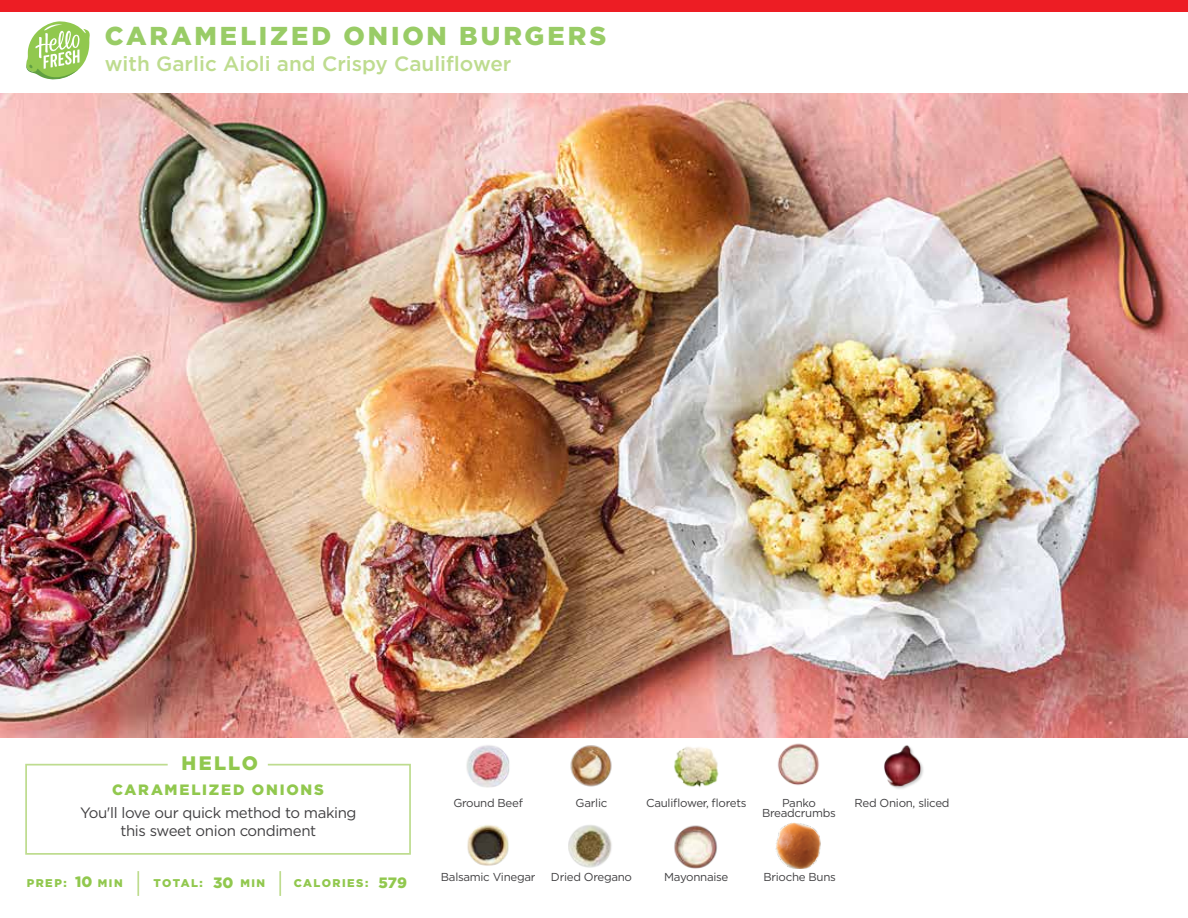
<style>
.page{position:relative;width:1188px;height:918px;background:#fff}
.page>*{position:absolute;margin:0;border:0;box-sizing:border-box;transform-origin:0 0}
.t1{font:900 25.8px "Gotham";letter-spacing:.11em;color:#9c6}
.t2{font:500 20.7px "Gotham";color:#bedc8f}
.t3{font:900 19.5px "Gotham";letter-spacing:.105em;color:#91c84e}
.t4{font:15px/18px "Gotham";letter-spacing:-.025em;color:#414042;text-align:center}
.t5{font:900 15px "Gotham";letter-spacing:.115em;color:#91c84e}
.t6{font:11.55px/10.5px "Gotham";letter-spacing:-.025em;color:#414042;text-align:center}
.t7{font:900 11.25px "Gotham";letter-spacing:.125em;color:#91c84e}
.t8{font:900 10.95px "Gotham";letter-spacing:.135em;color:#91c84e}
</style>
<div class="page">
<div style="left:0;top:0;width:1188px;height:12px;background:#ed1d24"></div>
<img style="left:0;top:93px;width:1188px;height:644px">
<svg style="left:25px;top:763px;width:386px;height:92px"></svg>
<img style="left:466px;top:745px;width:44px;height:43px">
<img style="left:467px;top:825px;width:42px;height:41px">
<img style="left:674px;top:747px;width:45px;height:40px">
<img style="left:674px;top:825px;width:43px;height:44px">
<img style="left:568px;top:825px;width:44px;height:43px">
<img style="left:776px;top:823px;width:45px;height:46px">
<img style="left:777px;top:743px;width:42px;height:42px">
<hr style="left:137px;top:871px;width:2px;height:25px;background:#bedc8f">
<hr style="left:279px;top:871px;width:2px;height:25px;background:#bedc8f">
<img style="left:570px;top:745px;width:42px;height:42px">
<img style="left:884px;top:745px;width:39px;height:44px">
<svg style="left:26px;top:21px;width:64px;height:59px"></svg>
<h1 class="t1" style="left:105px;top:21px;width:503px">CARAMELIZED ONION BURGERS</h1>
<h2 class="t2" style="left:105px;top:50px;width:408px">with Garlic Aioli and Crispy Cauliflower</h2>
<h3 class="t3" style="left:182px;top:751px;width:78px">HELLO</h3>
<p class="t5" style="left:112px;top:781px;width:213px">CARAMELIZED ONIONS</p>
<p class="t4" style="left:80px;top:803px;width:278px">You'll love our quick method to making this sweet onion condiment</p>
<p class="t5" style="left:75px;top:873px;width:19px">10</p>
<p class="t5" style="left:213px;top:874px;width:22px">30</p>
<p class="t7" style="left:27px;top:877px;width:41px">PREP:</p>
<p class="t8" style="left:98px;top:877px;width:26px">MIN</p>
<p class="t7" style="left:154px;top:877px;width:51px">TOTAL:</p>
<p class="t8" style="left:240px;top:877px;width:26px">MIN</p>
<p class="t7" style="left:294px;top:877px;width:76px">CALORIES:</p>
<p class="t5" style="left:379px;top:874px;width:30px">579</p>
<p class="t6" style="left:453px;top:797px;width:71px">Ground Beef</p>
<p class="t6" style="left:576px;top:797px;width:33px">Garlic</p>
<p class="t6" style="left:646px;top:797px;width:102px">Cauliflower, florets</p>
<p class="t6" style="left:762px;top:797px;width:75px">Panko<br>Breadcrumbs</p>
<p class="t6" style="left:855px;top:797px;width:97px">Red Onion, sliced</p>
<p class="t6" style="left:441px;top:872px;width:96px">Balsamic Vinegar</p>
<p class="t6" style="left:551px;top:872px;width:83px">Dried Oregano</p>
<p class="t6" style="left:763px;top:872px;width:74px">Brioche Buns</p>
<p class="t6" style="left:664px;top:872px;width:66px">Mayonnaise</p>
</div>
